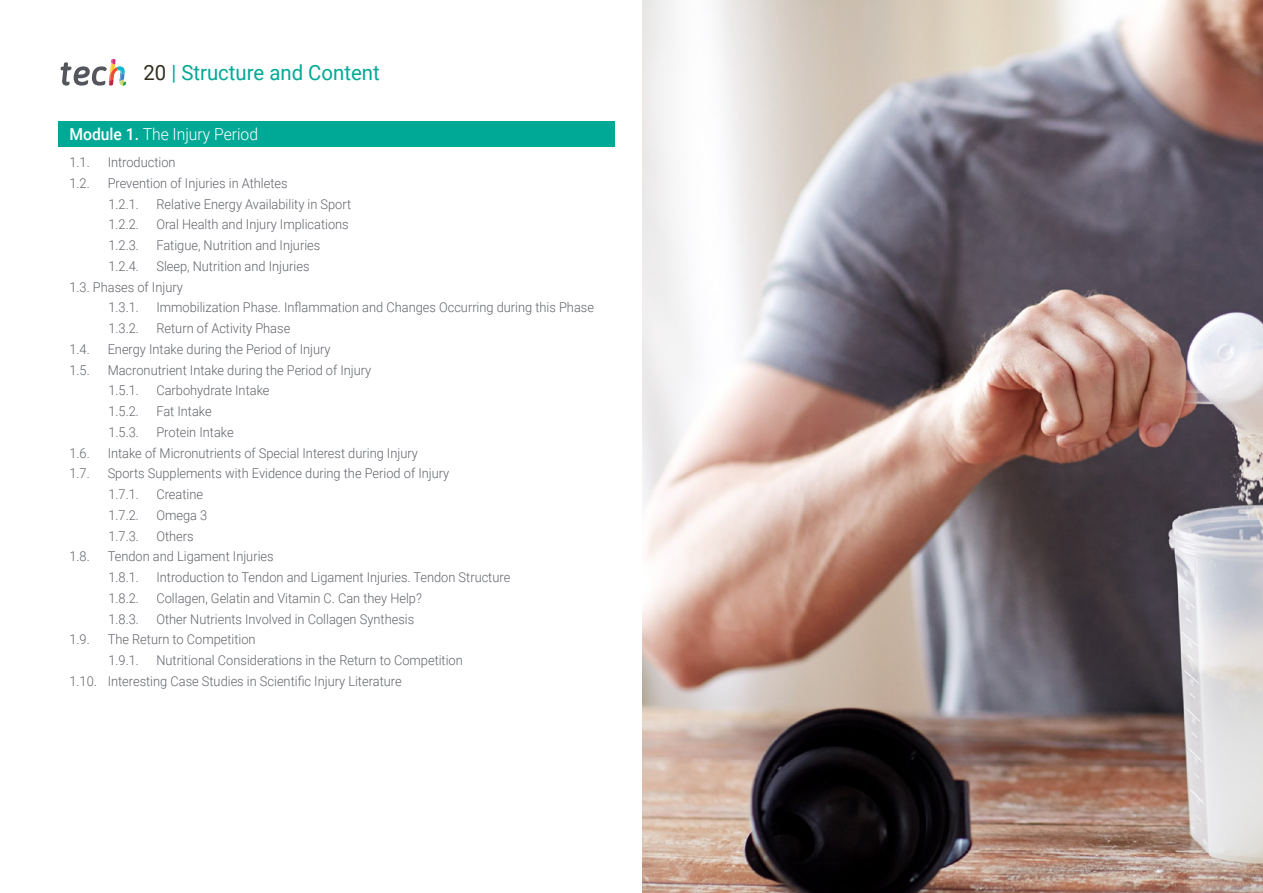
<style>
.page{position:relative;width:1263px;height:893px;background:#fff}
.page>*{position:absolute;margin:0;border:0;box-sizing:border-box;transform-origin:0 0}
.t1{font:21px "Roboto";color:#00a996}
.t2{font:300 16.5px "Roboto";color:#fff;scale:.95 1}
.t3{font:300 13.5px/20.7px "Roboto";color:#61646a;scale:.95 1}
.s1{color:#312e20}
.s2{font-weight:500}
</style>
<div class="page">
<div style="left:58px;top:121px;width:557px;height:25px;background:#00a996"></div>
<img style="left:642px;top:0;width:621px;height:893px">
<svg style="left:61px;top:59px;width:65px;height:27px"></svg>
<h1 class="t1" style="left:144px;top:57px;width:238px"><span class="s1">20</span> | Structure and Content</h1>
<p class="t2" style="left:69px;top:123px;width:200px"><span class="s2">Module 1.</span> The Injury Period</p>
<p class="t3" style="left:69px;top:151px;width:23px">1.1.</p>
<p class="t3" style="left:108px;top:151px;width:73px">Introduction</p>
<p class="t3" style="left:69px;top:172px;width:23px">1.2.</p>
<p class="t3" style="left:108px;top:172px;width:191px">Prevention of Injuries in Athletes<br>1.2.1.</p>
<p class="t3" style="left:156px;top:193px;width:207px">Relative Energy Availability in Sport</p>
<p class="t3" style="left:108px;top:214px;width:34px">1.2.2.</p>
<p class="t3" style="left:156px;top:214px;width:204px">Oral Health and Injury Implications</p>
<p class="t3" style="left:108px;top:234px;width:34px">1.2.3.</p>
<p class="t3" style="left:156px;top:234px;width:174px">Fatigue, Nutrition and Injuries</p>
<p class="t3" style="left:108px;top:255px;width:34px">1.2.4.</p>
<p class="t3" style="left:156px;top:255px;width:163px">Sleep, Nutrition and Injuries</p>
<p class="t3" style="left:69px;top:276px;width:121px">1.3. Phases of Injury</p>
<p class="t3" style="left:108px;top:297px;width:34px">1.3.1.</p>
<p class="t3" style="left:156px;top:297px;width:462px">Immobilization Phase. Inflammation and Changes Occurring during this Phase</p>
<p class="t3" style="left:108px;top:317px;width:34px">1.3.2.</p>
<p class="t3" style="left:156px;top:317px;width:142px">Return of Activity Phase</p>
<p class="t3" style="left:69px;top:338px;width:23px">1.4.</p>
<p class="t3" style="left:108px;top:338px;width:236px">Energy Intake during the Period of Injury</p>
<p class="t3" style="left:69px;top:359px;width:23px">1.5.</p>
<p class="t3" style="left:108px;top:359px;width:279px">Macronutrient Intake during the Period of Injury<br>1.5.1.</p>
<p class="t3" style="left:156px;top:380px;width:120px">Carbohydrate Intake</p>
<p class="t3" style="left:108px;top:400px;width:34px">1.5.2.</p>
<p class="t3" style="left:156px;top:400px;width:60px">Fat Intake</p>
<p class="t3" style="left:108px;top:421px;width:34px">1.5.3.</p>
<p class="t3" style="left:156px;top:421px;width:83px">Protein Intake</p>
<p class="t3" style="left:69px;top:442px;width:23px">1.6.</p>
<p class="t3" style="left:108px;top:442px;width:328px">Intake of Micronutrients of Special Interest during Injury</p>
<p class="t3" style="left:69px;top:463px;width:23px">1.7.</p>
<p class="t3" style="left:108px;top:463px;width:361px">Sports Supplements with Evidence during the Period of Injury<br>1.7.1.</p>
<p class="t3" style="left:156px;top:483px;width:51px">Creatine</p>
<p class="t3" style="left:108px;top:504px;width:34px">1.7.2.</p>
<p class="t3" style="left:156px;top:504px;width:55px">Omega 3</p>
<p class="t3" style="left:108px;top:525px;width:34px">1.7.3.</p>
<p class="t3" style="left:156px;top:525px;width:41px">Others</p>
<p class="t3" style="left:69px;top:546px;width:23px">1.8.</p>
<p class="t3" style="left:108px;top:546px;width:176px">Tendon and Ligament Injuries<br>1.8.1.</p>
<p class="t3" style="left:156px;top:566px;width:374px">Introduction to Tendon and Ligament Injuries. Tendon Structure</p>
<p class="t3" style="left:108px;top:587px;width:34px">1.8.2.</p>
<p class="t3" style="left:156px;top:587px;width:281px">Collagen, Gelatin and Vitamin C. Can they Help?</p>
<p class="t3" style="left:108px;top:608px;width:34px">1.8.3.</p>
<p class="t3" style="left:156px;top:608px;width:273px">Other Nutrients Involved in Collagen Synthesis</p>
<p class="t3" style="left:69px;top:629px;width:23px">1.9.</p>
<p class="t3" style="left:108px;top:629px;width:157px">The Return to Competition<br>1.9.1.</p>
<p class="t3" style="left:69px;top:649px;width:416px;text-indent:87px">Nutritional Considerations in the Return to Competition<br>1.10. Interesting Case Studies in Scientific Injury Literature</p>
</div>
